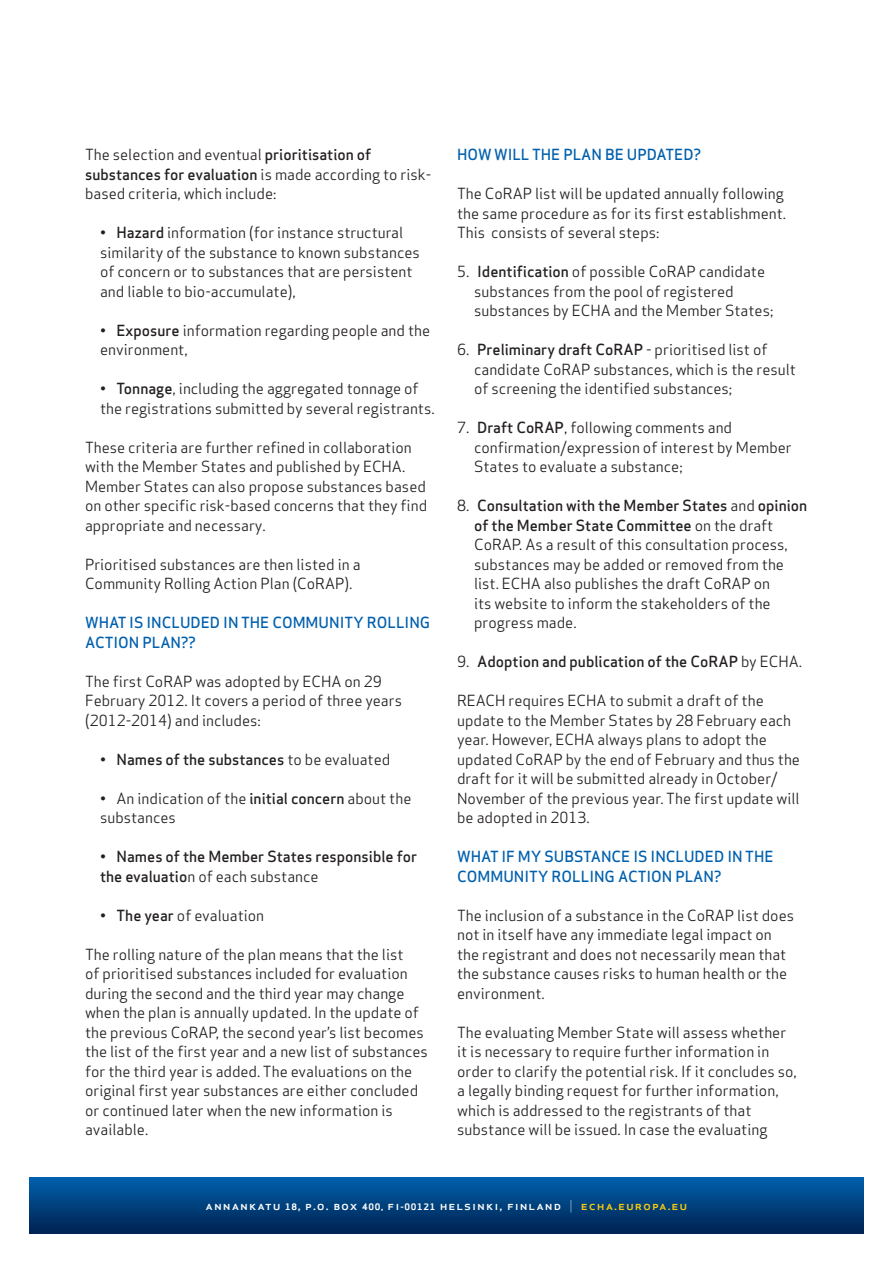
<style>
.page{position:relative;width:893px;height:1263px;background:#fff}
.page>*{position:absolute;margin:0;border:0;box-sizing:border-box;transform-origin:0 0}
.t1{font:15px/19.5px "Apex Sans";color:#231f20}
.t2{font:500 15px/19.5px "Apex Sans";color:#231f20}
.t3{font:500 15px/19.5px "Apex Sans";color:#0160ae}
.t4{font:500 12.15px "Apex Sans";letter-spacing:.075em;color:#fff;scale:1.08 1}
.s1{font-weight:500}
.s2{font-weight:400}
.s3{font-weight:700;font-size:8.7px}
.s4{font-weight:700;font-size:8.25px}
.s5{font-weight:300}
.s6{color:#feca0a}
</style>
<div class="page">
<svg style="left:30px;top:1178px;width:833px;height:55px;background:#00407e"></svg>
<p class="t1" style="left:85px;top:144px;width:348px">The selection and eventual <span class="s1">prioritisation of substances for evaluation</span> is made according to risk&shy;based criteria, which include:</p>
<p class="t1" style="left:100px;top:222px;width:321px"><span class="s1">• Hazard</span> information (for instance structural similarity of the substance to known substances of concern or to substances that are persistent and liable to bio-accumulate),</p>
<p class="t1" style="left:100px;top:319px;width:332px"><span class="s1">• Exposure</span> information regarding people and the environment,</p>
<p class="t1" style="left:100px;top:378px;width:336px"><span class="s1">• Tonnage</span>, including the aggregated tonnage of the registrations submitted by several registrants.</p>
<p class="t1" style="left:85px;top:436px;width:344px">These criteria are further refined in collaboration with the Member States and published by ECHA.<br>Member States can also propose substances based on other specific risk-based concerns that they find appropriate and necessary.</p>
<p class="t1" style="left:85px;top:553px;width:277px">Prioritised substances are then listed in a<br>Community Rolling Action Plan (CoRAP).</p>
<p class="t3" style="left:85px;top:611px;width:347px">WHAT IS INCLUDED IN THE COMMUNITY ROLLING<br>ACTION PLAN??</p>
<p class="t1" style="left:85px;top:670px;width:319px">The first CoRAP was adopted by ECHA on 29<br>February 2012. It covers a period of three years (2012-2014) and includes:</p>
<p class="t2" style="left:100px;top:748px;width:292px">• Names of the substances <span class="s2">to be evaluated</span></p>
<p class="t1" style="left:100px;top:787px;width:313px">• An indication of the <span class="s1">initial concern</span> about the substances</p>
<p class="t2" style="left:100px;top:845px;width:319px">• Names of the Member States responsible for the evaluatio<span class="s2">n of each substance</span></p>
<p class="t1" style="left:100px;top:904px;width:166px"><span class="s1">• The year</span> of evaluation</p>
<p class="t1" style="left:85px;top:943px;width:344px">The rolling nature of the plan means that the list<br>of prioritised substances included for evaluation during the second and the third year may change when the plan is annually updated. In the update of the previous CoRAP, the second year’s list becomes the list of the first year and a new list of substances for the third year is added. The evaluations on the original first year substances are either concluded or continued later when the new information is available.</p>
<p class="t3" style="left:457px;top:143px;width:246px">HOW WILL THE PLAN BE UPDATED?</p>
<p class="t1" style="left:457px;top:183px;width:330px">The CoRAP list will be updated annually following the same procedure as for its first establishment.<br>This consists of several steps:</p>
<p class="t1" style="left:474px;top:261px;width:301px;text-indent:-17px">5. <span class="s1">Identification</span> of possible CoRAP candidate substances from the pool of registered substances by ECHA and the Member States;</p>
<p class="t1" style="left:474px;top:339px;width:323px;text-indent:-17px">6. <span class="s1">Preliminary draft CoRAP</span> - prioritised list of candidate CoRAP substances, which is the result of screening the identified substances;</p>
<p class="t1" style="left:474px;top:417px;width:319px;text-indent:-17px">7. <span class="s1">Draft CoRAP</span>, following comments and confirmation/expression of interest by Member<br>States to evaluate a substance;</p>
<p class="t1" style="left:474px;top:495px;width:335px;text-indent:-17px">8. <span class="s1">Consultation with the Member States</span> and <span class="s1">opinion of the Member State Committee</span> on the draft CoRAP. As a result of this consultation process, substances may be added or removed from the list. ECHA also publishes the draft CoRAP on<br>its website to inform the stakeholders of the progress made.</p>
<p class="t2" style="left:457px;top:650px;width:347px"><span class="s2">9.</span> Adoption and publication of the CoRAP <span class="s2">by ECHA.</span></p>
<p class="t1" style="left:457px;top:690px;width:344px">REACH requires ECHA to submit a draft of the update to the Member States by 28 February each year. However, ECHA always plans to adopt the updated CoRAP by the end of February and thus the draft for it will be submitted already in October/ November of the previous year. The first update will be adopted in 2013.</p>
<p class="t3" style="left:457px;top:845px;width:318px">WHAT IF MY SUBSTANCE IS INCLUDED IN THE<br>COMMUNITY ROLLING ACTION PLAN?</p>
<p class="t1" style="left:457px;top:904px;width:338px">The inclusion of a substance in the CoRAP list does not in itself have any immediate legal impact on the registrant and does not necessarily mean that the substance causes risks to human health or the environment.</p>
<p class="t1" style="left:457px;top:1021px;width:341px">The evaluating Member State will assess whether it is necessary to require further information in order to clarify the potential risk. If it concludes so, a legally binding request for further information, which is addressed to the registrants of that substance will be issued. In case the evaluating</p>
<p class="t4" style="left:206px;top:1195px;width:448px">annankatu <span class="s3">18</span>, p.o. box <span class="s3">400,</span> fi<span class="s4">-</span><span class="s3">00121</span> helsinki, finland <span class="s5">|</span> <span class="s6">echa.europa.eu</span></p>
</div>
